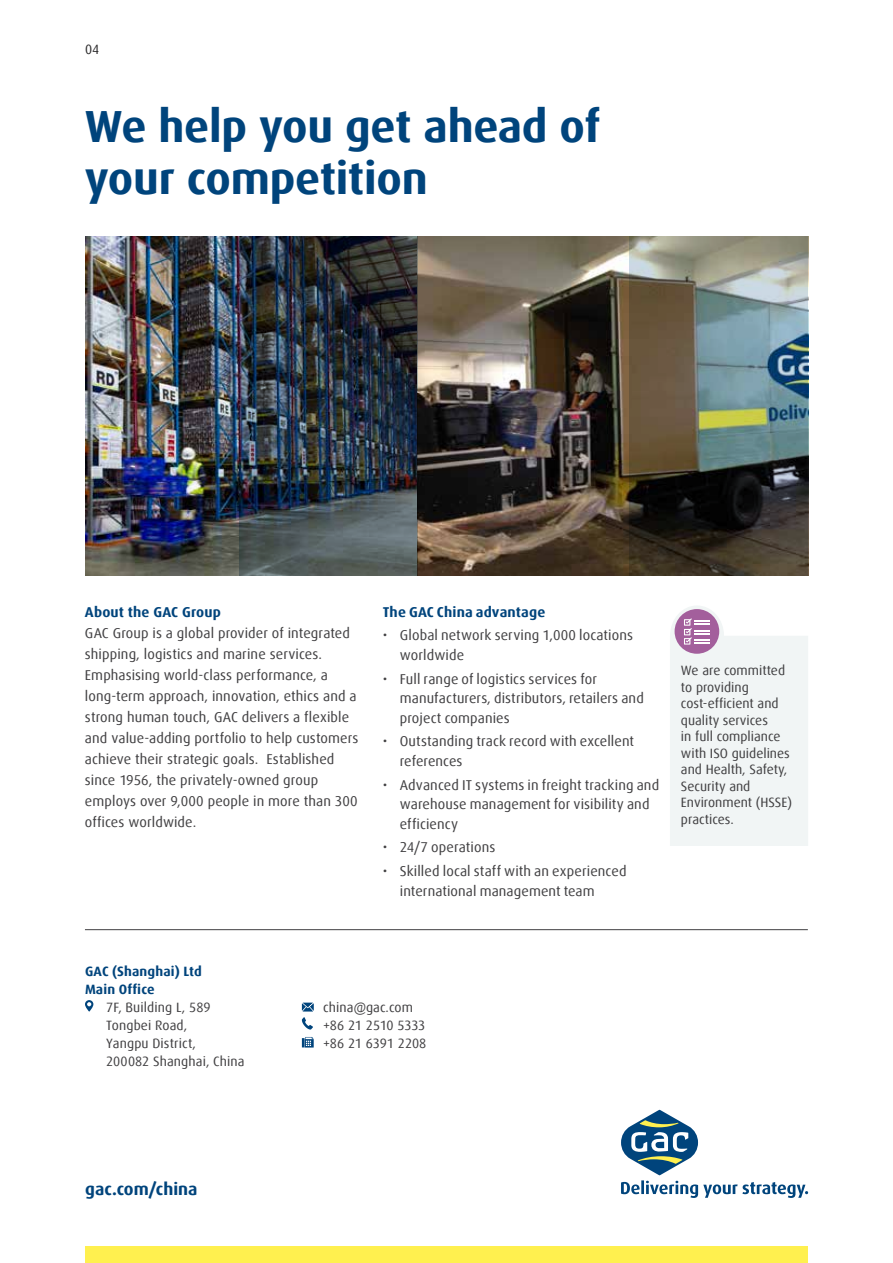
<style>
.page{position:relative;width:893px;height:1263px;background:#fff}
.page>*{position:absolute;margin:0;border:0;box-sizing:border-box;transform-origin:0 0}
.t1{font:700 45px/52.5px "Dax Offc";letter-spacing:-.005em;color:#00447c}
.t2{font:700 17.25px "Dax Offc";color:#00447c}
.t3{font:14.25px/21px "Dax Offc";letter-spacing:.01em;color:#414042}
.t4{font:700 14.25px "Dax Offc";letter-spacing:.01em;color:#00447c}
.t5{font:13.5px/16.5px "Dax Offc";color:#414042}
.t6{font:700 13.5px/18px "Dax Offc";letter-spacing:.01em;color:#00447c}
.t7{font:13.5px "Dax Offc";color:#292829}
</style>
<div class="page">
<svg style="left:621px;top:1110px;width:187px;height:88px"></svg>
<svg style="left:85px;top:1000px;width:8px;height:11px"></svg>
<svg style="left:302px;top:1003px;width:12px;height:8px"></svg>
<svg style="left:302px;top:1017px;width:11px;height:12px"></svg>
<svg style="left:302px;top:1037px;width:12px;height:10px"></svg>
<hr style="left:85px;top:929px;width:723px;height:1px;background:#414042">
<img style="left:85px;top:237px;width:154px;height:339px">
<img style="left:418px;top:237px;width:211px;height:339px">
<svg style="left:670px;top:606px;width:138px;height:240px"></svg>
<img style="left:629px;top:237px;width:179px;height:339px">
<img style="left:239px;top:237px;width:179px;height:339px">
<div style="left:85px;top:1246px;width:723px;height:17px;background:#fff04f"></div>
<p class="t7" style="left:85px;top:40px;width:16px">04</p>
<h1 class="t1" style="left:85px;top:100px;width:517px">We help you get ahead of your competition</h1>
<p class="t4" style="left:85px;top:602px;width:137px">About the GAC Group</p>
<p class="t3" style="left:85px;top:622px;width:275px">GAC Group is a global provider of integrated shipping, logistics and marine services.<br>Emphasising world-class performance, a long-term approach, innovation, ethics and a strong human touch, GAC delivers a flexible and value-adding portfolio to help customers achieve their strategic goals. Established since 1956, the privately-owned group employs over 9,000 people in more than 300 offices worldwide.</p>
<p class="t4" style="left:383px;top:602px;width:164px">The GAC China advantage</p>
<p class="t3" style="left:400px;top:626px;width:235px;line-height:19.5px;text-indent:-17px">• Global network serving 1,000 locations worldwide</p>
<p class="t3" style="left:400px;top:669px;width:246px;line-height:19.5px;text-indent:-17px">• Full range of logistics services for manufacturers, distributors, retailers and project companies</p>
<p class="t3" style="left:400px;top:732px;width:236px;line-height:19.5px;text-indent:-17px">• Outstanding track record with excellent references</p>
<p class="t3" style="left:400px;top:775px;width:261px;line-height:19.5px;text-indent:-17px">• Advanced IT systems in freight tracking and warehouse management for visibility and efficiency</p>
<p class="t3" style="left:383px;top:837px;width:114px">• 24/7 operations</p>
<p class="t3" style="left:400px;top:862px;width:228px;line-height:19.5px;text-indent:-17px">• Skilled local staff with an experienced international management team</p>
<p class="t5" style="left:681px;top:662px;width:113px">We are committed to providing cost-efficient and quality services<br>in full compliance with ISO guidelines and Health, Safety,<br>Security and<br>Environment (HSSE) practices.</p>
<p class="t6" style="left:85px;top:962px;width:118px">GAC (Shanghai) Ltd<br>Main Office</p>
<p class="t5" style="left:106px;top:998px;width:140px;line-height:18px">7F, Building L, 589<br>Tongbei Road,<br>Yangpu District,<br>200082 Shanghai, China</p>
<p class="t5" style="left:323px;top:998px;width:105px;line-height:18px">china@gac.com +86 21 2510 5333 +86 21 6391 2208</p>
<p class="t2" style="left:85px;top:1178px;width:114px">gac.com/china</p>
</div>
